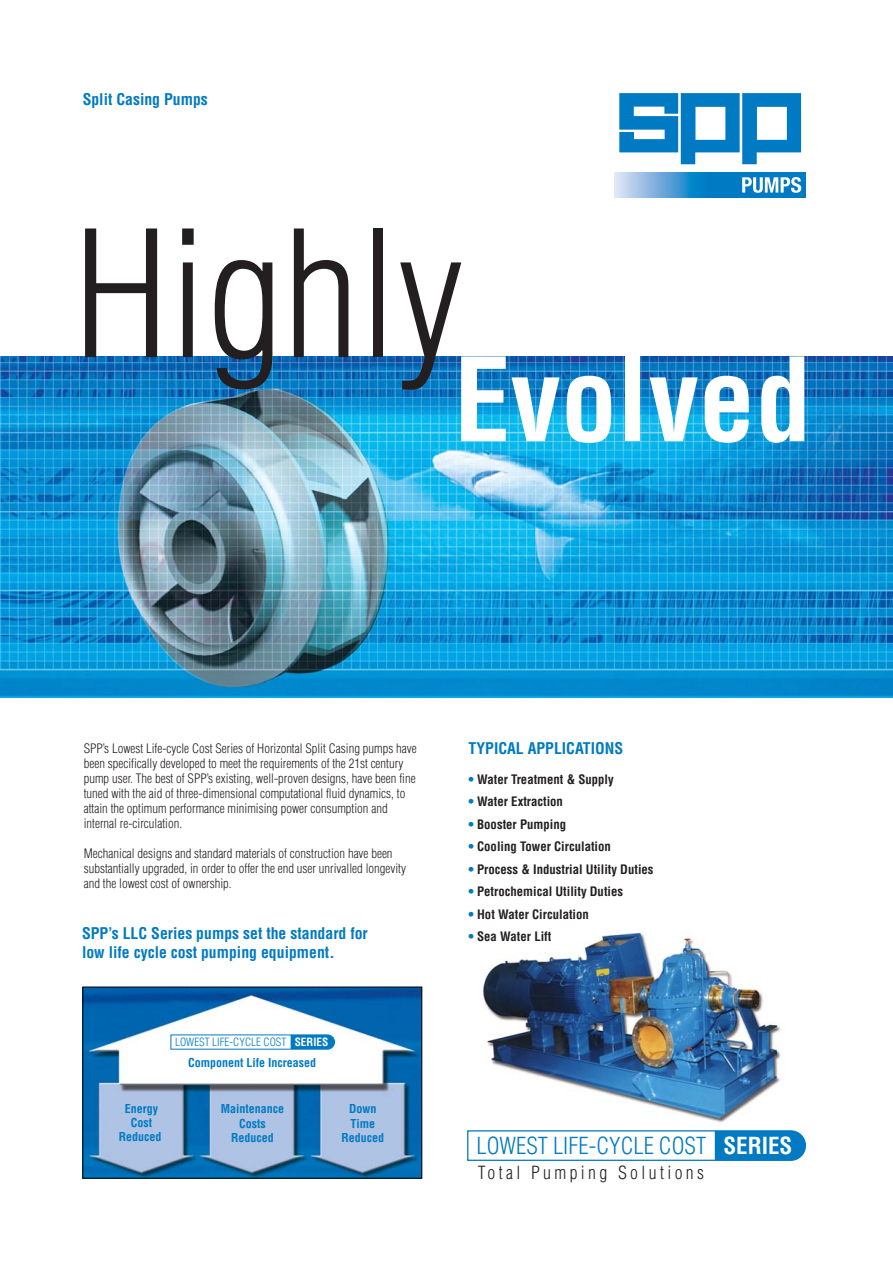
<style>
.page{position:relative;width:893px;height:1263px;background:#fff}
.page>*{position:absolute;margin:0;border:0;box-sizing:border-box;transform-origin:0 0}
.t1{font:300 condensed 171.45px "Helvetica";color:#231f20}
.t2{font:700 condensed 112.95px "Helvetica";color:#fff}
.t3{font:300 condensed 22.95px "Helvetica";color:#007ac2}
.t4{font:300 condensed 17.7px "Helvetica";letter-spacing:.19em;color:#231f20}
.t5{font:700 condensed 15.75px/18.8px "Helvetica";color:#007ac2}
.t6{font:300 condensed 12.75px/15px "Helvetica";color:#231f20}
.t7{font:700 condensed 12.75px "Helvetica";color:#231f20}
.t8{font:700 condensed 12px/14.2px "Helvetica";color:#007ac2;text-align:center}
.t9{font:300 condensed 11.1px "Helvetica";color:#007ac2}
.s1{font-weight:700;color:#fff}
.s2{color:#007ac2}
</style>
<div class="page">
<svg style="left:0;top:697px;width:892px;height:482px"></svg>
<img style="left:0;top:356px;width:892px;height:341px">
<svg style="left:614px;top:173px;width:191px;height:25px;background:#4198d1"></svg>
<svg style="left:619px;top:93px;width:182px;height:71px"></svg>
<svg style="left:742px;top:177px;width:59px;height:16px"></svg>
<svg style="left:466px;top:1130px;width:340px;height:32px"></svg>
<img style="left:84px;top:989px;width:336px;height:187px">
<div style="left:82px;top:987px;width:340px;height:191px;border:1px solid #000"></div>
<svg style="left:170px;top:1034px;width:165px;height:16px"></svg>
<p class="t5" style="left:83px;top:91px;width:127px">Split Casing Pumps</p>
<h1 class="t1" style="left:73px;top:229px;width:392px">Highly</h1>
<h2 class="t2" style="left:454px;top:356px;width:359px">Evolved</h2>
<p class="t6" style="left:84px;top:742px;width:334px">SPP’s Lowest Life-cycle Cost Series of Horizontal Split Casing pumps have been specifically developed to meet the requirements of the 21st century pump user. The best of SPP’s existing, well-proven designs, have been fine tuned with the aid of three-dimensional computational fluid dynamics, to attain the optimum performance minimising power consumption and internal re-circulation.</p>
<p class="t6" style="left:84px;top:847px;width:324px">Mechanical designs and standard materials of construction have been substantially upgraded, in order to offer the end user unrivalled longevity and the lowest cost of ownership.</p>
<p class="t5" style="left:82px;top:926px;width:287px">SPP’s LLC Series pumps set the standard for low life cycle cost pumping equipment.</p>
<p class="t9" style="left:175px;top:1038px;width:154px">LOWEST LIFE-CYCLE COST <span class="s1">SERIES</span></p>
<p class="t8" style="left:188px;top:1056px;width:130px">Component Life Increased</p>
<p class="t8" style="left:119px;top:1102px;width:44px">Energy<br>Cost<br>Reduced</p>
<p class="t8" style="left:221px;top:1103px;width:65px">Maintenance<br>Costs<br>Reduced</p>
<p class="t8" style="left:341px;top:1103px;width:44px">Down<br>Time<br>Reduced</p>
<p class="t5" style="left:468px;top:740px;width:156px">TYPICAL APPLICATIONS</p>
<p class="t7" style="left:468px;top:774px;width:147px"><span class="s2">•</span> Water Treatment &amp; Supply</p>
<p class="t7" style="left:468px;top:797px;width:96px"><span class="s2">•</span> Water Extraction</p>
<p class="t7" style="left:468px;top:819px;width:99px"><span class="s2">•</span> Booster Pumping</p>
<p class="t7" style="left:468px;top:842px;width:144px"><span class="s2">•</span> Cooling Tower Circulation</p>
<p class="t7" style="left:468px;top:864px;width:186px"><span class="s2">•</span> Process &amp; Industrial Utility Duties</p>
<p class="t7" style="left:468px;top:887px;width:156px"><span class="s2">•</span> Petrochemical Utility Duties</p>
<p class="t7" style="left:468px;top:909px;width:122px"><span class="s2">•</span> Hot Water Circulation</p>
<p class="t7" style="left:468px;top:932px;width:84px"><span class="s2">•</span> Sea Water Lift</p>
<h3 class="t3" style="left:476px;top:1137px;width:317px">LOWEST LIFE-CYCLE COST <span class="s1">SERIES</span></h3>
<h3 class="t4" style="left:477px;top:1166px;width:228px">Total Pumping Solutions</h3>
</div>
